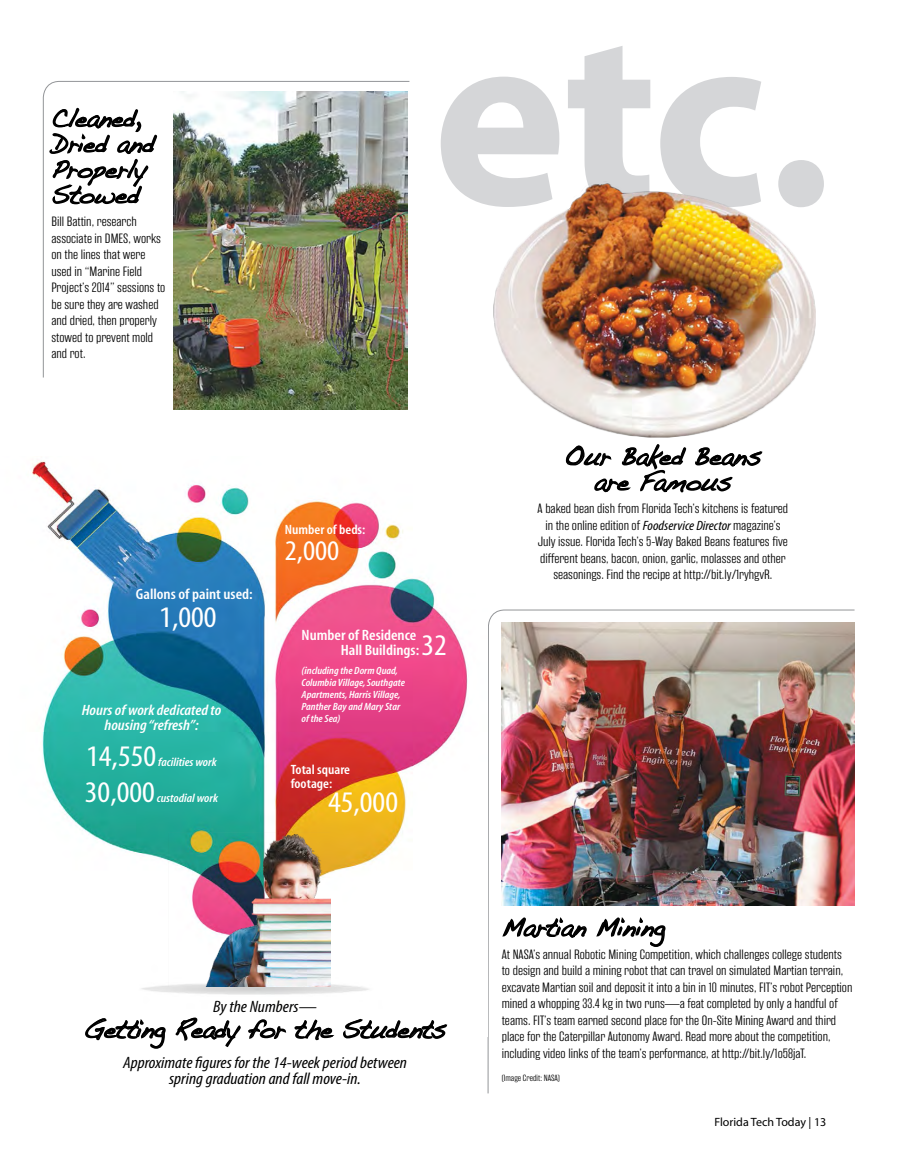
<style>
.page{position:relative;width:905px;height:1175px;background:#fff}
.page>*{position:absolute;margin:0;border:0;box-sizing:border-box;transform-origin:0 0}
.On_Campus_Narrow_Co{font:condensed 30px "Myriad Pro";color:#fff;scale:1.1 1}
.On_Campus_Narrow_Co-2{font:condensed 28.5px "Myriad Pro";color:#fff;scale:1.1 1}
.t1{font:25.5px/25.5px "Handwriting Dakota";color:#000;scale:.94 1}
.t2{font:italic condensed 16.5px/16.5px "Myriad Pro";color:#000;text-align:center;scale:1.1 1}
.On_Campus_Narrow_Co-3{font:600 condensed 15px/15px "Myriad";color:#fff;scale:1.1 1}
.On_Campus_Narrow_Co-4{font:italic 600 condensed 15px/14.4px "Myriad";color:#fff;text-align:center;scale:1.1 1}
.On_Campus_Narrow_Co-5{font:300 13.5px/16.5px "Rama Gothic E";color:#000;scale:1.1 1}
.On_Campus_Narrow_Co-6{font:600 condensed 13.5px/13.5px "Myriad";color:#fff;scale:1.1 1}
.On_Campus_Narrow_Co-7{font:italic 600 condensed 12px "Myriad";color:#fff;scale:1.1 1}
.t3{font:12px "Myriad";color:#000}
.On_Campus_Narrow_Co-8{font:italic 600 condensed 10.5px/12px "Myriad";color:#fff;scale:1.1 1}
.On_Campus_Narrow_Co-9{font:300 9px "Rama Gothic E";color:#000;scale:1.1 1}
.s1{font-family:"Myriad Pro";font-weight:400;font-size:30px}
.s2{font-family:"Myriad Pro";font-weight:400;font-style:italic;font-stretch:condensed}
</style>
<div class="page">
<svg style="left:440px;top:46px;width:383px;height:160px"></svg>
<svg style="left:487px;top:609px;width:368px;height:485px"></svg>
<svg style="left:43px;top:81px;width:367px;height:297px"></svg>
<svg style="left:501px;top:916px;width:86px;height:25px"></svg>
<svg style="left:595px;top:916px;width:71px;height:32px"></svg>
<svg style="left:49px;top:107px;width:109px;height:98px"></svg>
<img style="left:501px;top:622px;width:353px;height:283px">
<img style="left:494px;top:180px;width:321px;height:258px">
<img style="left:174px;top:92px;width:234px;height:317px">
<img style="left:32px;top:461px;width:436px;height:534px">
<svg style="left:85px;top:1018px;width:81px;height:31px"></svg>
<svg style="left:175px;top:1017px;width:112px;height:30px"></svg>
<svg style="left:294px;top:1019px;width:41px;height:21px"></svg>
<svg style="left:343px;top:1018px;width:105px;height:21px"></svg>
<svg style="left:565px;top:444px;width:198px;height:49px"></svg>
<img style="left:168px;top:832px;width:162px;height:154px">
<p class="t1" style="left:51px;top:105px;width:111px">Cleaned,<br>Dried and<br>Properly<br>Stowed</p>
<p class="On_Campus_Narrow_Co-5" style="left:51px;top:214px;width:105px">Bill Battin, research associate in DMES, works on the lines that were used in “Marine Field<br>Project’s 2014” sessions to be sure they are washed and dried, then properly stowed to prevent mold and rot.</p>
<p class="On_Campus_Narrow_Co-3" style="left:136px;top:587px;width:108px">Gallons of paint used:</p>
<p class="On_Campus_Narrow_Co" style="left:159px;top:599px;width:54px">1,000</p>
<p class="On_Campus_Narrow_Co-4" style="left:82px;top:704px;width:128px">Hours of work dedicated to housing “refresh”:</p>
<p class="On_Campus_Narrow_Co" style="left:86px;top:737px;width:65px">14,550</p>
<p class="On_Campus_Narrow_Co-7" style="left:158px;top:756px;width:55px">facilities work</p>
<p class="On_Campus_Narrow_Co" style="left:85px;top:773px;width:65px">30,000</p>
<p class="On_Campus_Narrow_Co-7" style="left:157px;top:792px;width:57px">custodial work</p>
<p class="On_Campus_Narrow_Co-6" style="left:285px;top:523px;width:75px">Number of beds:</p>
<p class="On_Campus_Narrow_Co-2" style="left:285px;top:533px;width:51px">2,000</p>
<p class="On_Campus_Narrow_Co-3" style="left:340px;top:628px;width:98px;text-indent:-39px">Number of Residence<br>Hall Buildings:<span class="s1">32</span></p>
<p class="On_Campus_Narrow_Co-8" style="left:301px;top:665px;width:95px">(including the Dorm Quad,<br>Columbia Village, Southgate<br>Apartments, Harris Village,<br>Panther Bay and Mary Star of the Sea)</p>
<p class="On_Campus_Narrow_Co-6" style="left:291px;top:763px;width:55px">Total square footage:</p>
<p class="On_Campus_Narrow_Co" style="left:328px;top:784px;width:65px">45,000</p>
<p class="t2" style="left:213px;top:998px;width:96px">By the Numbers—</p>
<p class="t1" style="left:84px;top:1016px;width:386px">Getting Ready for the Students</p>
<p class="t2" style="left:123px;top:1053px;width:260px">Approximate figures for the 14-week period between spring graduation and fall move-in.</p>
<p class="t1" style="left:564px;top:443px;width:211px">Our Baked Beans</p>
<p class="On_Campus_Narrow_Co-5" style="left:537px;top:500px;width:229px;text-align:center">A baked bean dish from Florida Tech’s kitchens is featured in the online edition of <span class="s2">Foodservice Director</span> magazine’s July issue. Florida Tech’s 5-Way Baked Beans features five different beans, bacon, onion, garlic, molasses and other seasonings. Find the recipe at http://bit.ly/1ryhgvR.</p>
<p class="t1" style="left:501px;top:914px;width:175px">Martian Mining</p>
<p class="On_Campus_Narrow_Co-5" style="left:501px;top:946px;width:320px">At NASA’s annual Robotic Mining Competition, which challenges college students to design and build a mining robot that can travel on simulated Martian terrain, excavate Martian soil and deposit it into a bin in 10 minutes, FIT’s robot Perception mined a whopping 33.4 kg in two runs—a feat completed by only a handful of teams. FIT’s team earned second place for the On-Site Mining Award and third place for the Caterpillar Autonomy Award. Read more about the competition, including video links of the team’s performance, at http://bit.ly/1o58jaT.</p>
<p class="On_Campus_Narrow_Co-9" style="left:501px;top:1073px;width:54px">(Image Credit: NASA)</p>
<p class="t3" style="left:714px;top:1115px;width:113px">Florida Tech Today | 13</p>
</div>
